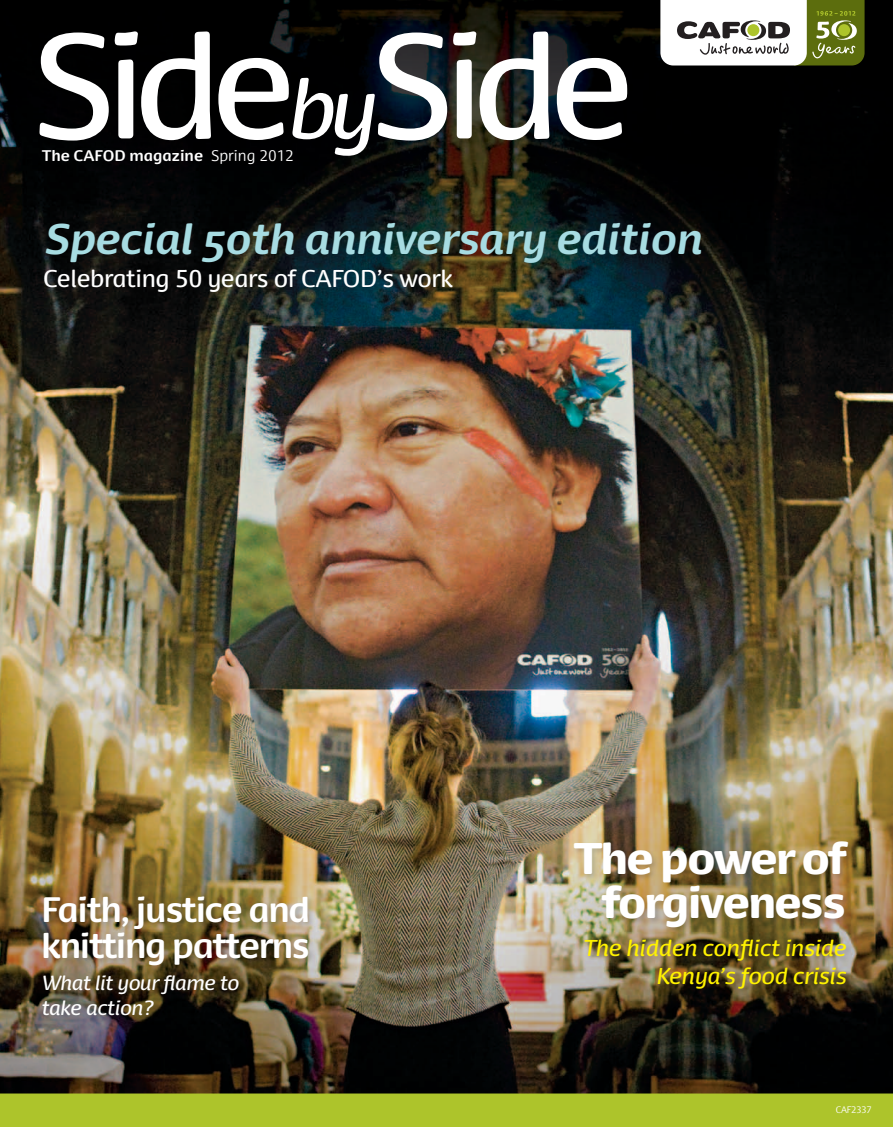
<style>
.page{position:relative;width:893px;height:1127px;background:#fff}
.page>*{position:absolute;margin:0;border:0;box-sizing:border-box;transform-origin:0 0}
.t1{font:142.8px "Dancer TF";letter-spacing:-.08em;color:#fff}
.t2{font:900 42.15px/43.8px "Dancer TF";letter-spacing:-.04em;color:#fff;text-align:right}
.t3{font:italic 700 41.1px "Dancer Pro";letter-spacing:-.02em;color:#a7dce2}
.t4{font:700 33.75px/36.3px "Dancer TF";letter-spacing:-.04em;color:#fff}
.t5{font:23.25px "Dancer TF";letter-spacing:-.02em;color:#fff}
.t6{font:italic 21.9px/28.2px "Dancer Pro";letter-spacing:-.02em;color:#fff200;text-align:right}
.t7{font:italic 19.5px/24.6px "Dancer Pro";letter-spacing:-.03em;color:#fff}
.t8{font:700 14.7px "Dancer TF";color:#fff}
.t9{font:300 9px "Dancer TF";letter-spacing:-.03em;color:#fff}
.s1{font-family:"Dancer Pro";font-style:italic;font-size:81px}
.s2{font-weight:300}
</style>
<div class="page">
<img style="left:0;top:0;width:893px;height:1094px">
<div style="left:0;top:1094px;width:893px;height:33px;background:#adc42b"></div>
<svg style="left:660px;top:0;width:205px;height:65px"></svg>
<div style="left:573px;top:839px;width:282px;height:157px;background:#231f20;opacity:.2"></div>
<div style="left:41px;top:894px;width:274px;height:128px;background:#231f20;opacity:.2"></div>
<h1 class="t1" style="left:31px;top:-5px;width:605px">Side<span class="s1">by</span>Side</h1>
<p class="t8" style="left:42px;top:146px;width:253px">The CAFOD magazine <span class="s2">Spring 2012</span></p>
<h3 class="t3" style="left:43px;top:209px;width:660px">Special 50th anniversary edition</h3>
<p class="t5" style="left:43px;top:264px;width:411px">Celebrating 50 years of CAFOD’s work</p>
<h3 class="t4" style="left:41px;top:890px;width:271px">Faith, justice and knitting patterns</h3>
<p class="t7" style="left:41px;top:969px;width:199px">What lit your flame to take action?</p>
<h2 class="t2" style="left:574px;top:834px;width:273px">The power of forgiveness</h2>
<p class="t6" style="left:583px;top:932px;width:265px">The hidden conflict inside<br>Kenya’s food crisis</p>
<p class="t9" style="left:826px;top:1104px;width:36px">CAF ????</p>
<p class="t9" style="left:836px;top:1104px;width:37px">CAF2337</p>
</div>
